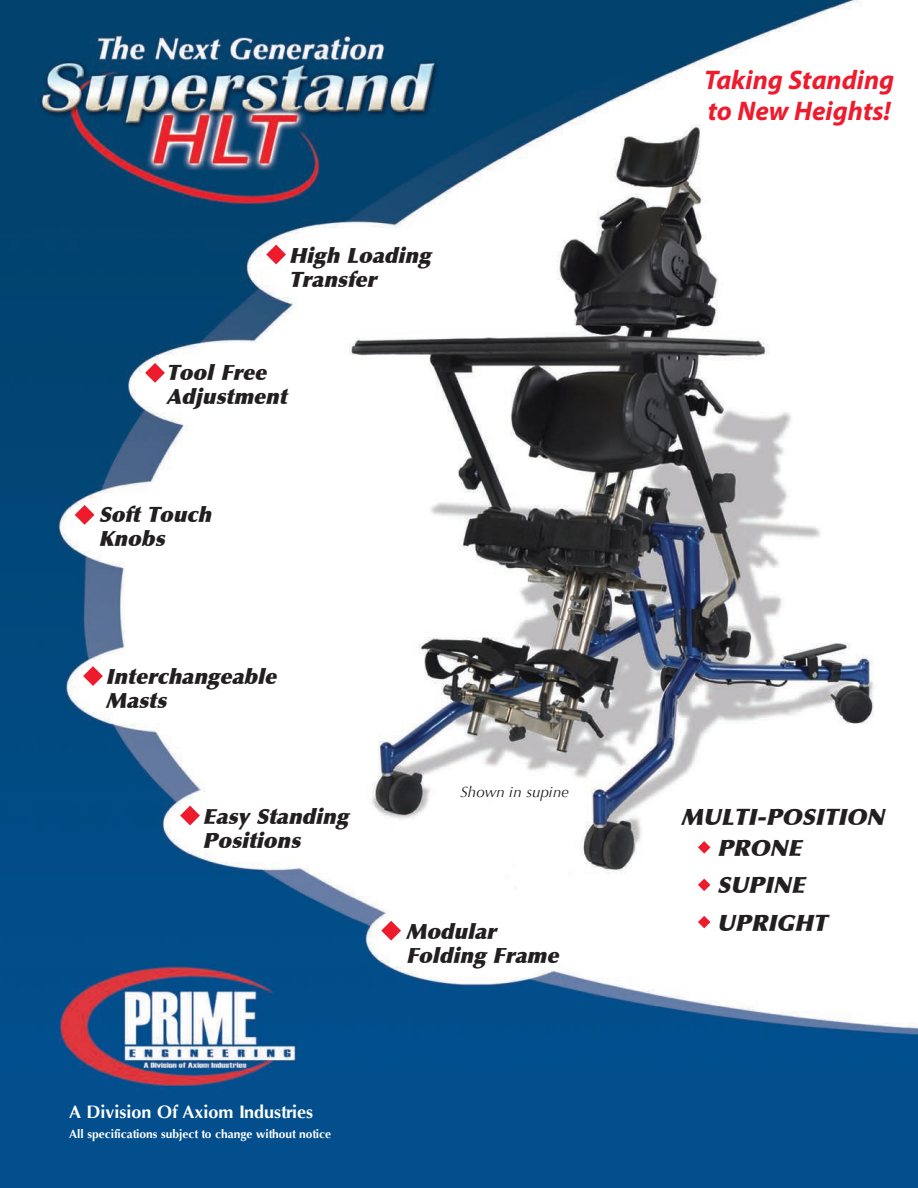
<style>
.page{position:relative;width:918px;height:1188px;background:#fff}
.page>*{position:absolute;margin:0;border:0;box-sizing:border-box;transform-origin:0 0}
.t1{font:italic 700 27px/31.5px "Myriad Pro";color:#ee1b2d}
.t2{font:italic 900 22.5px/37.5px "Optima";color:#231f20}
.t3{font:italic 900 21px/24px "Optima";color:#231f20}
.t4{font:700 18px "Optima";color:#fff}
.t5{font:italic 15px "Optima";color:#231f20}
.t6{font:700 12px "Optima";color:#fff}
</style>
<div class="page">
<img style="left:0;top:0;width:918px;height:1188px">
<svg style="left:266px;top:245px;width:20px;height:19px"></svg>
<svg style="left:145px;top:363px;width:20px;height:20px"></svg>
<svg style="left:75px;top:505px;width:20px;height:20px"></svg>
<svg style="left:83px;top:666px;width:20px;height:20px"></svg>
<svg style="left:180px;top:806px;width:20px;height:19px"></svg>
<svg style="left:381px;top:921px;width:20px;height:20px"></svg>
<svg style="left:698px;top:841px;width:12px;height:13px"></svg>
<svg style="left:698px;top:879px;width:12px;height:12px"></svg>
<svg style="left:698px;top:916px;width:12px;height:12px"></svg>
<p class="t3" style="left:289px;top:244px;width:149px">High Loading<br>Transfer</p>
<p class="t3" style="left:166px;top:361px;width:127px">Tool Free<br>Adjustment</p>
<p class="t3" style="left:98px;top:503px;width:120px">Soft Touch<br>Knobs</p>
<p class="t3" style="left:105px;top:664px;width:178px">Interchangeable<br>Masts</p>
<p class="t3" style="left:203px;top:804px;width:153px">Easy Standing<br>Positions</p>
<p class="t4" style="left:69px;top:1101px;width:246px">A Division Of Axiom Industries</p>
<p class="t6" style="left:69px;top:1127px;width:264px">All specifications subject to change without notice</p>
<p class="t5" style="left:460px;top:783px;width:110px">Shown in supine</p>
<p class="t3" style="left:406px;top:919px;width:160px">Modular<br>Folding Frame</p>
<p class="t1" style="left:704px;top:63px;width:192px">Taking Standing to New Heights!</p>
<p class="t2" style="left:681px;top:799px;width:211px">MULTI-POSITION</p>
<p class="t2" style="left:717px;top:829px;width:117px">PRONE<br>SUPINE<br>UPRIGHT</p>
</div>
